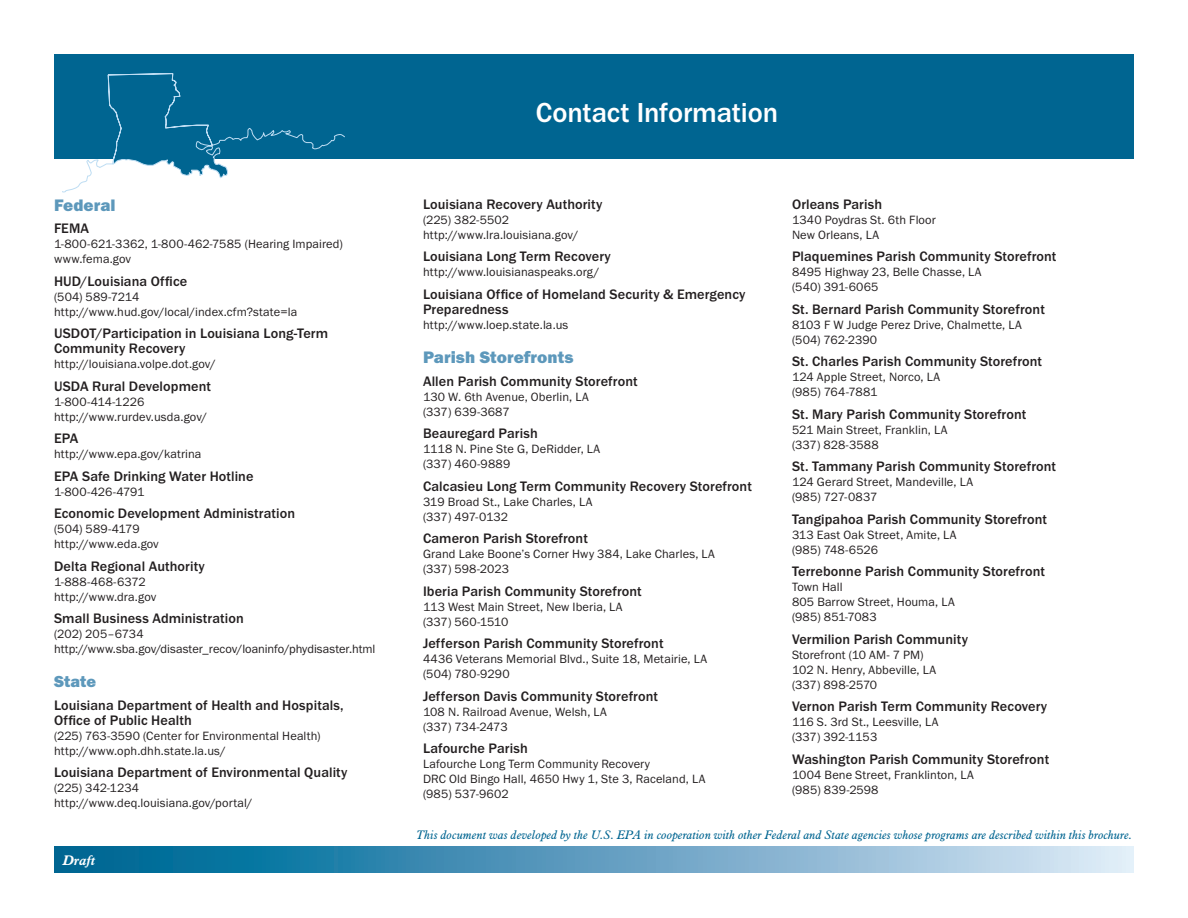
<style>
.page{position:relative;width:1188px;height:918px;background:#fff}
.page>*{position:absolute;margin:0;border:0;box-sizing:border-box;transform-origin:0 0}
.t1{font:700 28.5px "Franklin Gothic";letter-spacing:-.005em;color:#fff}
.t2{font:800 17.25px "Franklin Gothic H";letter-spacing:.005em;color:#5d98bb}
.t3{font:800 16.5px "Franklin Gothic H";letter-spacing:.005em;color:#5d98bb}
.t4{font:700 14.25px/15px "Franklin Gothic";letter-spacing:.005em;color:#231f20}
.t5{font:italic 700 13.5px "Aldine 721 BT";letter-spacing:.01em;color:#fff}
.t6{font:12.45px/15px "Franklin Gothic";letter-spacing:.01em;color:#231f20}
.t7{font:12.45px "Franklin Gothic";letter-spacing:-.02em;color:#231f20}
.t8{font:italic 12px "Aldine 721 BT";letter-spacing:.01em;color:#006591}
</style>
<div class="page">
<div style="left:54px;top:846px;width:1080px;height:27px;background:linear-gradient(to right,#005d8e,#dce5f5)"></div>
<div style="left:54px;top:54px;width:1080px;height:104px;background:#006591"></div>
<svg style="left:62px;top:73px;width:283px;height:119px"></svg>
<h2 class="t2" style="left:54px;top:195px;width:63px">Federal</h2>
<p class="t4" style="left:54px;top:221px;width:37px">FEMA</p>
<p class="t6" style="left:54px;top:237px;width:290px">1-800-621-3362, 1-800-462-7585 (Hearing Impaired) www.fema.gov</p>
<p class="t4" style="left:54px;top:274px;width:135px">HUD/Louisiana Office</p>
<p class="t6" style="left:54px;top:289px;width:245px">(504) 589-7214 http://www.hud.gov/local/index.cfm?state=la</p>
<p class="t4" style="left:54px;top:326px;width:276px">USDOT/Participation in Louisiana Long-Term<br>Community Recovery</p>
<p class="t6" style="left:54px;top:357px;width:163px">http://louisiana.volpe.dot.gov/</p>
<p class="t4" style="left:54px;top:379px;width:159px">USDA Rural Development</p>
<p class="t6" style="left:54px;top:394px;width:155px">1-800-414-1226 http://www.rurdev.usda.gov/</p>
<p class="t4" style="left:54px;top:431px;width:26px">EPA</p>
<p class="t6" style="left:54px;top:447px;width:149px">http://www.epa.gov/katrina</p>
<p class="t4" style="left:54px;top:469px;width:201px">EPA Safe Drinking Water Hotline</p>
<p class="t7" style="left:54px;top:485px;width:92px">1-800-426-4791</p>
<p class="t4" style="left:54px;top:506px;width:243px">Economic Development Administration</p>
<p class="t6" style="left:54px;top:522px;width:106px">(504) 589-4179 http://www.eda.gov</p>
<p class="t4" style="left:54px;top:559px;width:152px">Delta Regional Authority</p>
<p class="t6" style="left:54px;top:574px;width:104px">1-888-468-6372 http://www.dra.gov</p>
<p class="t4" style="left:54px;top:611px;width:191px">Small Business Administration</p>
<p class="t6" style="left:54px;top:627px;width:323px">(202) 205–6734 http://www.sba.gov/disaster_recov/loaninfo/phydisaster.html</p>
<h3 class="t3" style="left:54px;top:672px;width:44px">State</h3>
<p class="t4" style="left:54px;top:698px;width:291px">Louisiana Department of Health and Hospitals,<br>Office of Public Health</p>
<p class="t6" style="left:54px;top:728px;width:268px">(225) 763-3590 (Center for Environmental Health) http://www.oph.dhh.state.la.us/</p>
<p class="t4" style="left:54px;top:765px;width:295px">Louisiana Department of Environmental Quality</p>
<p class="t6" style="left:54px;top:781px;width:200px">(225) 342-1234 http://www.deq.louisiana.gov/portal/</p>
<p class="t5" style="left:63px;top:852px;width:34px">Draft</p>
<h1 class="t1" style="left:536px;top:96px;width:244px">Contact Information</h1>
<p class="t4" style="left:792px;top:197px;width:92px">Orleans Parish</p>
<p class="t6" style="left:792px;top:212px;width:145px">1340 Poydras St. 6th Floor<br>New Orleans, LA</p>
<p class="t4" style="left:792px;top:249px;width:266px">Plaquemines Parish Community Storefront</p>
<p class="t6" style="left:792px;top:265px;width:191px">8495 Highway 23, Belle Chasse, LA (540) 391-6065</p>
<p class="t4" style="left:792px;top:302px;width:254px">St. Bernard Parish Community Storefront</p>
<p class="t6" style="left:792px;top:317px;width:232px">8103 F W Judge Perez Drive, Chalmette, LA (504) 762-2390</p>
<p class="t4" style="left:792px;top:354px;width:252px">St. Charles Parish Community Storefront</p>
<p class="t6" style="left:792px;top:370px;width:150px">124 Apple Street, Norco, LA (985) 764-7881</p>
<p class="t4" style="left:792px;top:407px;width:236px">St. Mary Parish Community Storefront</p>
<p class="t6" style="left:792px;top:422px;width:157px">521 Main Street, Franklin, LA (337) 828-3588</p>
<p class="t4" style="left:792px;top:459px;width:266px">St. Tammany Parish Community Storefront</p>
<p class="t6" style="left:792px;top:475px;width:183px">124 Gerard Street, Mandeville, LA (985) 727-0837</p>
<p class="t4" style="left:792px;top:512px;width:256px">Tangipahoa Parish Community Storefront</p>
<p class="t6" style="left:792px;top:527px;width:166px">313 East Oak Street, Amite, LA (985) 748-6526</p>
<p class="t4" style="left:792px;top:564px;width:255px">Terrebonne Parish Community Storefront</p>
<p class="t6" style="left:792px;top:580px;width:164px">Town Hall<br>805 Barrow Street, Houma, LA (985) 851-7083</p>
<p class="t4" style="left:792px;top:632px;width:178px">Vermilion Parish Community</p>
<p class="t6" style="left:792px;top:647px;width:146px">Storefront (10 AM- 7 PM)<br>102 N. Henry, Abbeville, LA (337) 898-2570</p>
<p class="t4" style="left:792px;top:699px;width:257px">Vernon Parish Term Community Recovery</p>
<p class="t6" style="left:792px;top:715px;width:148px">116 S. 3rd St., Leesville, LA (337) 392-1153</p>
<p class="t4" style="left:792px;top:752px;width:259px">Washington Parish Community Storefront</p>
<p class="t6" style="left:792px;top:767px;width:184px">1004 Bene Street, Franklinton, LA (985) 839-2598</p>
<p class="t8" style="left:416px;top:828px;width:717px">This document was developed by the U.S. EPA in cooperation with other Federal and State agencies whose programs are described within this brochure.</p>
<p class="t4" style="left:423px;top:197px;width:181px">Louisiana Recovery Authority</p>
<p class="t6" style="left:423px;top:212px;width:157px">(225) 382-5502 http://www.lra.louisiana.gov/</p>
<p class="t4" style="left:423px;top:249px;width:189px">Louisiana Long Term Recovery</p>
<p class="t6" style="left:423px;top:265px;width:178px">http://www.louisianaspeaks.org/</p>
<p class="t4" style="left:423px;top:287px;width:324px">Louisiana Office of Homeland Security &amp; Emergency<br>Preparedness</p>
<p class="t6" style="left:423px;top:317px;width:147px">http://www.loep.state.la.us</p>
<h2 class="t2" style="left:423px;top:347px;width:152px">Parish Storefronts</h2>
<p class="t4" style="left:423px;top:374px;width:216px">Allen Parish Community Storefront</p>
<p class="t6" style="left:423px;top:389px;width:167px">130 W. 6th Avenue, Oberlin, LA (337) 639-3687</p>
<p class="t4" style="left:423px;top:426px;width:116px">Beauregard Parish</p>
<p class="t6" style="left:423px;top:442px;width:179px">1118 N. Pine Ste G, DeRidder, LA (337) 460-9889</p>
<p class="t4" style="left:423px;top:479px;width:330px">Calcasieu Long Term Community Recovery Storefront</p>
<p class="t6" style="left:423px;top:494px;width:171px">319 Broad St., Lake Charles, LA (337) 497-0132</p>
<p class="t4" style="left:423px;top:531px;width:166px">Cameron Parish Storefront</p>
<p class="t6" style="left:423px;top:547px;width:294px">Grand Lake Boone’s Corner Hwy 384, Lake Charles, LA (337) 598-2023</p>
<p class="t4" style="left:423px;top:584px;width:220px">Iberia Parish Community Storefront</p>
<p class="t6" style="left:423px;top:599px;width:201px">113 West Main Street, New Iberia, LA (337) 560-1510</p>
<p class="t4" style="left:423px;top:636px;width:242px">Jefferson Parish Community Storefront</p>
<p class="t6" style="left:423px;top:652px;width:286px">4436 Veterans Memorial Blvd., Suite 18, Metairie, LA (504) 780-9290</p>
<p class="t4" style="left:423px;top:689px;width:237px">Jefferson Davis Community Storefront</p>
<p class="t6" style="left:423px;top:704px;width:186px">108 N. Railroad Avenue, Welsh, LA (337) 734-2473</p>
<p class="t4" style="left:423px;top:741px;width:106px">Lafourche Parish</p>
<p class="t6" style="left:423px;top:757px;width:284px">Lafourche Long Term Community Recovery<br>DRC Old Bingo Hall, 4650 Hwy 1, Ste 3, Raceland, LA (985) 537-9602</p>
</div>
